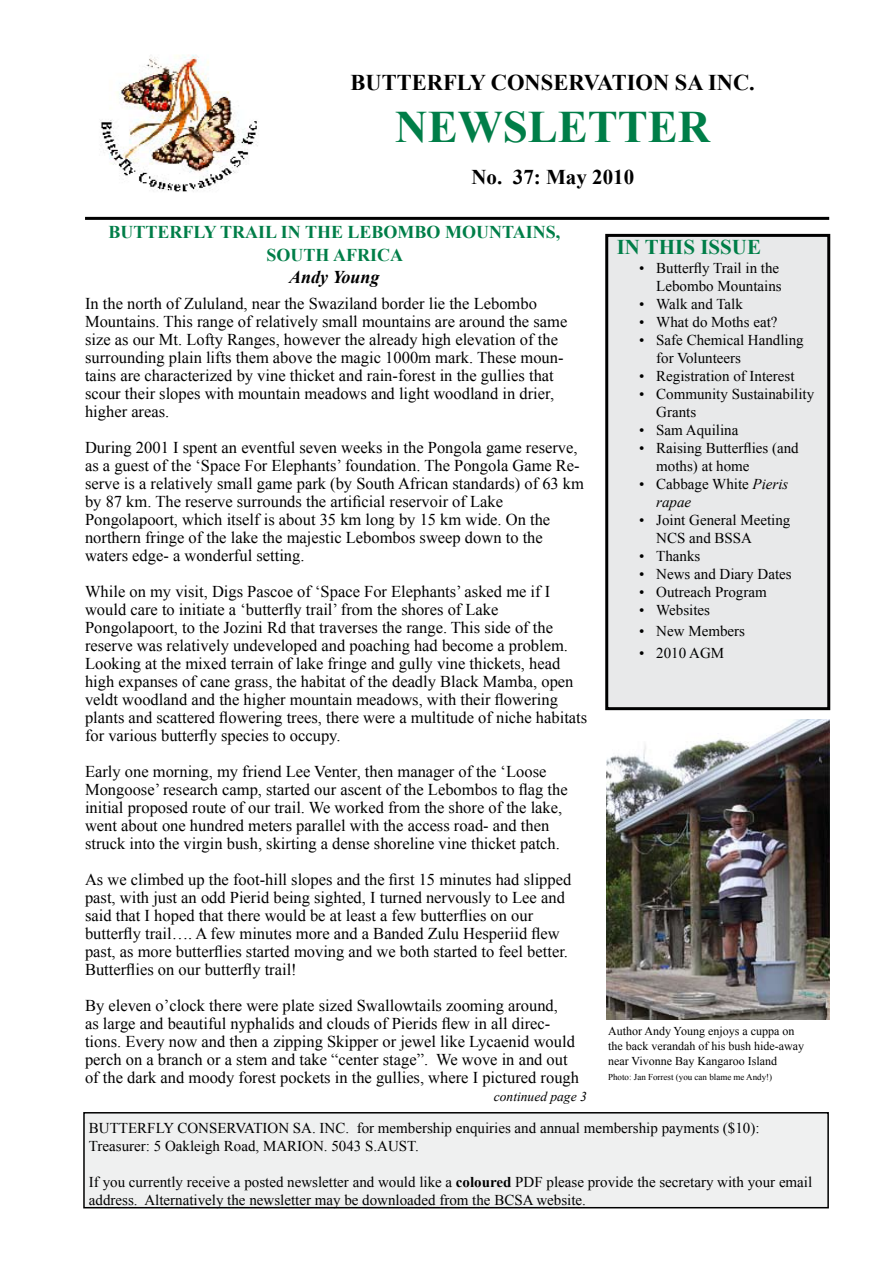
<style>
.page{position:relative;width:893px;height:1263px;background:#fff}
.page>*{position:absolute;margin:0;border:0;box-sizing:border-box;transform-origin:0 0}
.t1{font:700 45px "Times New Roman";color:#007e48}
.t2{font:700 22.5px "Times New Roman";color:#000}
.t3{font:700 21px "Times New Roman";color:#000}
.t4{font:700 21px "Times New Roman";color:#007e48}
.t5{font:700 18px/22.5px "Times New Roman";color:#007e48;text-align:center}
.t6{font:italic 700 18px "Times New Roman";color:#000}
.t7{font:16.5px/18px "Times New Roman";color:#000}
.t8{font:15px/18px "Times New Roman";color:#000}
.t9{font:italic 13.5px "Times New Roman";color:#000}
.t10{font:12px/15px "Times New Roman";color:#000}
.t11{font:9px "Times New Roman";color:#000}
.s1{font-style:italic}
.s2{font-weight:700}
</style>
<div class="page">
<div style="left:84px;top:1113px;width:744px;height:95px;background:#eff0f0"></div>
<div style="left:83px;top:1112px;width:746px;height:96px;border:2px solid #000"></div>
<div style="left:607px;top:235px;width:222px;height:474px;background:#e8e9ea"></div>
<div style="left:605px;top:234px;width:225px;height:476px;border:3px solid #000"></div>
<hr style="left:85px;top:217px;width:744px;height:3px;background:#000">
<img style="left:100px;top:54px;width:159px;height:138px">
<img style="left:606px;top:720px;width:223px;height:300px">
<h2 class="t2" style="left:351px;top:67px;width:406px">BUTTERFLY CONSERVATION SA INC.</h2>
<h1 class="t1" style="left:395px;top:96px;width:317px">NEWSLETTER</h1>
<p class="t3" style="left:471px;top:163px;width:164px">No. 37: May 2010</p>
<p class="t5" style="left:108px;top:221px;width:453px">BUTTERFLY TRAIL IN THE LEBOMBO MOUNTAINS,<br>SOUTH AFRICA</p>
<p class="t6" style="left:289px;top:265px;width:92px">Andy Young</p>
<p class="t7" style="left:85px;top:294px;width:484px">In the north of Zululand, near the Swaziland border lie the Lebombo Mountains. This range of relatively small mountains are around the same size as our Mt. Lofty Ranges, however the already high elevation of the surrounding plain lifts them above the magic 1000m mark. These moun&shy;tains are characterized by vine thicket and rain-forest in the gullies that scour their slopes with mountain meadows and light woodland in drier, higher areas.</p>
<p class="t7" style="left:85px;top:438px;width:500px">During 2001 I spent an eventful seven weeks in the Pongola game reserve, as a guest of the ‘Space For Elephants’ foundation. The Pongola Game Re&shy;serve is a relatively small game park (by South African standards) of 63 km by 87 km. The reserve surrounds the artificial reservoir of Lake Pongolapoort, which itself is about 35 km long by 15 km wide. On the northern fringe of the lake the majestic Lebombos sweep down to the waters edge- a wonderful setting.</p>
<p class="t7" style="left:85px;top:582px;width:504px">While on my visit, Digs Pascoe of ‘Space For Elephants’ asked me if I would care to initiate a ‘butterfly trail’ from the shores of Lake Pongolapoort, to the Jozini Rd that traverses the range. This side of the reserve was relatively undeveloped and poaching had become a problem.<br>Looking at the mixed terrain of lake fringe and gully vine thickets, head high expanses of cane grass, the habitat of the deadly Black Mamba, open veldt woodland and the higher mountain meadows, with their flowering plants and scattered flowering trees, there were a multitude of niche habitats for various butterfly species to occupy.</p>
<p class="t7" style="left:85px;top:762px;width:484px">Early one morning, my friend Lee Venter, then manager of the ‘Loose Mongoose’ research camp, started our ascent of the Lebombos to flag the initial proposed route of our trail. We worked from the shore of the lake, went about one hundred meters parallel with the access road- and then struck into the virgin bush, skirting a dense shoreline vine thicket patch.</p>
<p class="t7" style="left:85px;top:870px;width:488px">As we climbed up the foot-hill slopes and the first 15 minutes had slipped past, with just an odd Pierid being sighted, I turned nervously to Lee and said that I hoped that there would be at least a few butterflies on our butterfly trail…. A few minutes more and a Banded Zulu Hesperiid flew past, as more butterflies started moving and we both started to feel better.<br>Butterflies on our butterfly trail!</p>
<p class="t7" style="left:85px;top:996px;width:495px">By eleven o’clock there were plate sized Swallowtails zooming around,<br>as large and beautiful nyphalids and clouds of Pierids flew in all direc&shy;tions. Every now and then a zipping Skipper or jewel like Lycaenid would perch on a branch or a stem and take “center stage”. We wove in and out of the dark and moody forest pockets in the gullies, where I pictured rough</p>
<p class="t9" style="left:494px;top:1087px;width:94px">continued page 3</p>
<p class="t4" style="left:617px;top:232px;width:146px">IN THIS ISSUE</p>
<p class="t8" style="left:656px;top:258px;width:159px">Butterfly Trail in the<br>Lebombo Mountains<br>Walk and Talk<br>What do Moths eat?<br>Safe Chemical Handling for Volunteers<br>Registration of Interest<br>Community Sustainability<br>Grants<br>Sam Aquilina<br>Raising Butterflies (and moths) at home<br>Cabbage White <span class="s1">Pieris rapae</span></p>
<p class="t8" style="left:656px;top:510px;width:137px">Joint General Meeting<br>NCS and BSSA<br>Thanks<br>News and Diary Dates<br>Outreach Program<br>Websites</p>
<p class="t8" style="left:656px;top:619px;width:90px;line-height:22.5px">New Members<br>2010 AGM</p>
<p class="t8" style="left:639px;top:258px;width:7px">•</p>
<p class="t8" style="left:639px;top:294px;width:7px;text-align:justify">• • •</p>
<p class="t8" style="left:639px;top:366px;width:7px">• •</p>
<p class="t8" style="left:639px;top:420px;width:7px">• •</p>
<p class="t8" style="left:639px;top:474px;width:7px">•</p>
<p class="t8" style="left:639px;top:510px;width:7px">•</p>
<p class="t8" style="left:639px;top:546px;width:7px;text-align:justify">• • • •</p>
<p class="t8" style="left:639px;top:619px;width:7px;line-height:22.5px">• •</p>
<p class="t10" style="left:608px;top:1023px;width:197px">Author Andy Young enjoys a cuppa on the back verandah of his bush hide-away near Vivonne Bay Kangaroo Island</p>
<p class="t11" style="left:608px;top:1070px;width:166px">Photo: Jan Forrest (you can blame me Andy!)</p>
<p class="t8" style="left:89px;top:1119px;width:672px">BUTTERFLY CONSERVATION SA. INC. for membership enquiries and annual membership payments ($10):<br>Treasurer: 5 Oakleigh Road, MARION. 5043 S.AUST.</p>
<p class="t8" style="left:89px;top:1173px;width:725px">If you currently receive a posted newsletter and would like a <span class="s2">coloured</span> PDF please provide the secretary with your email address. Alternatively the newsletter may be downloaded from the BCSA website.</p>
</div>
